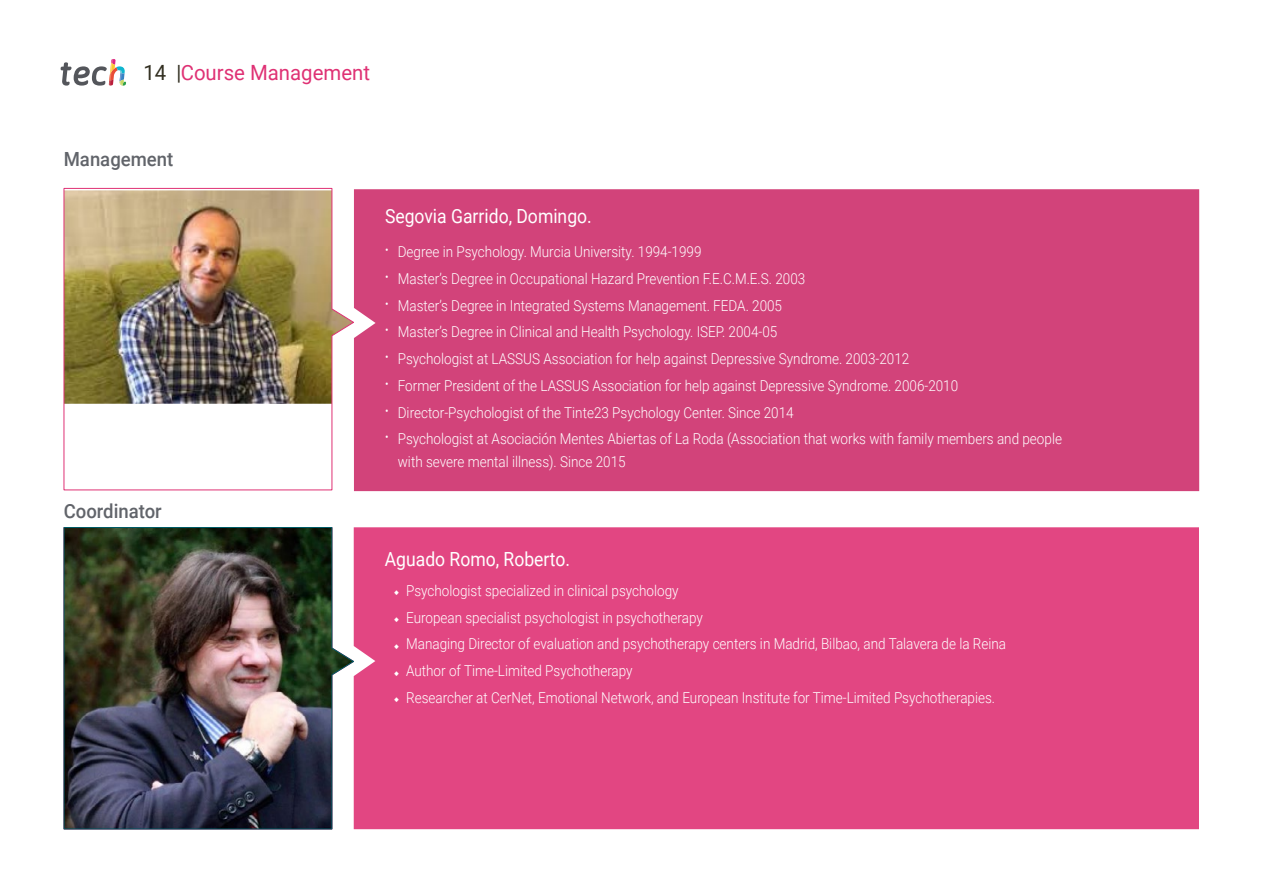
<style>
.page{position:relative;width:1263px;height:893px;background:#fff}
.page>*{position:absolute;margin:0;border:0;box-sizing:border-box;transform-origin:0 0}
.t1{font:21px "Roboto";color:#df3174}
.t2{font:19.5px "Roboto";color:#fff;scale:.9 1}
.t3{font:500 19.5px "Roboto";color:#61646a;scale:.95 1}
.t4{font:300 15px/26.7px "Roboto";color:#fff;scale:.9 1}
.s1{color:#312e20}
</style>
<div class="page">
<div style="left:354px;top:189px;width:845px;height:302px;background:#d2437a"></div>
<div style="left:354px;top:527px;width:845px;height:302px;background:#e24682"></div>
<img style="left:64px;top:527px;width:290px;height:302px">
<img style="left:64px;top:188px;width:290px;height:302px">
<svg style="left:61px;top:59px;width:65px;height:27px"></svg>
<svg style="left:394px;top:591px;width:5px;height:5px"></svg>
<svg style="left:394px;top:617px;width:5px;height:5px"></svg>
<svg style="left:394px;top:644px;width:5px;height:5px"></svg>
<svg style="left:394px;top:671px;width:5px;height:5px"></svg>
<svg style="left:394px;top:698px;width:5px;height:5px"></svg>
<h1 class="t1" style="left:144px;top:57px;width:228px"><span class="s1">14 |</span> Course Management</h1>
<h2 class="t3" style="left:64px;top:145px;width:117px">Management</h2>
<h2 class="t3" style="left:64px;top:497px;width:105px">Coordinator</h2>
<h2 class="t2" style="left:385px;top:202px;width:231px">Segovia Garrido, Domingo.</h2>
<p class="t4" style="left:385px;top:238px;width:353px"><sup>•</sup> Degree in Psychology. Murcia University. 1994-1999</p>
<p class="t4" style="left:385px;top:265px;width:468px"><sup>•</sup> Master’s Degree in Occupational Hazard Prevention F.E.C.M.E.S. 2003</p>
<p class="t4" style="left:385px;top:291px;width:443px"><sup>•</sup> Master’s Degree in Integrated Systems Management. FEDA. 2005</p>
<p class="t4" style="left:385px;top:318px;width:437px"><sup>•</sup> Master’s Degree in Clinical and Health Psychology. ISEP. 2004-05</p>
<p class="t4" style="left:385px;top:345px;width:584px"><sup>•</sup> Psychologist at LASSUS Association for help against Depressive Syndrome. 2003-2012</p>
<p class="t4" style="left:385px;top:372px;width:638px"><sup>•</sup> Former President of the LASSUS Association for help against Depressive Syndrome. 2006-2010</p>
<p class="t4" style="left:385px;top:398px;width:456px"><sup>•</sup> Director-Psychologist of the Tinte23 Psychology Center. Since 2014</p>
<p class="t4" style="left:398px;top:427px;width:739px;line-height:22.5px;text-indent:-13px"><sup>•</sup> Psychologist at Asociación Mentes Abiertas of La Roda (Association that works with family members and people with severe mental illness). Since 2015</p>
<h2 class="t2" style="left:385px;top:546px;width:207px">Aguado Romo, Roberto.</h2>
<p class="t4" style="left:406px;top:577px;width:668px">Psychologist specialized in clinical psychology<br>European specialist psychologist in psychotherapy<br>Managing Director of evaluation and psychotherapy centers in Madrid, Bilbao, and Talavera de la Reina Author of Time-Limited Psychotherapy<br>Researcher at CerNet, Emotional Network, and European Institute for Time-Limited Psychotherapies.</p>
</div>
